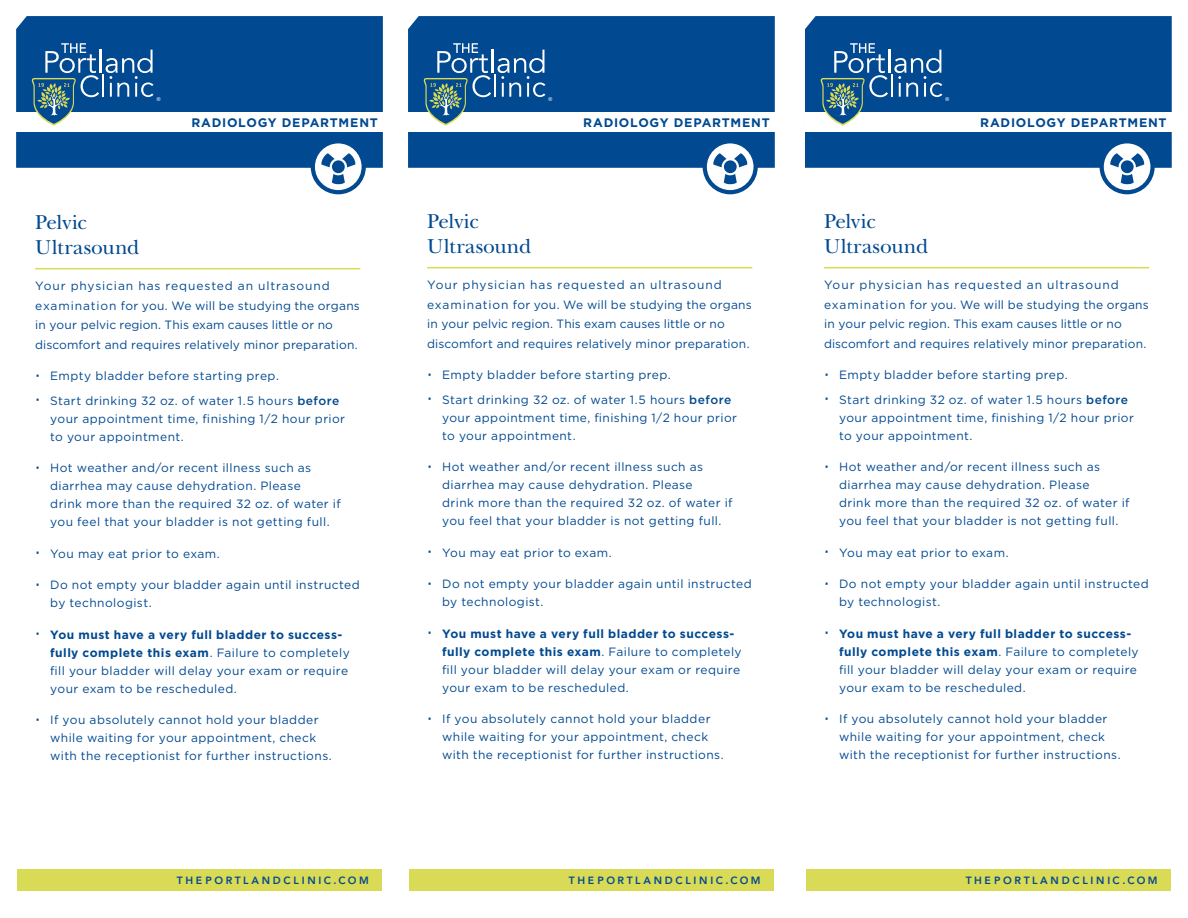
<style>
.page{position:relative;width:1188px;height:918px;background:#fff}
.page>*{position:absolute;margin:0;border:0;box-sizing:border-box;transform-origin:0 0}
.Subheader{font:21px/25.5px "New Baskerville";color:#014990}
.body_text{font:700 12.3px "Gotham";letter-spacing:.06em;color:#014990}
.body_copy{font:12px/18px "Gotham";letter-spacing:.035em;color:#014990}
.t1{font:800 10.5px "Avenir";letter-spacing:.255em;color:#014990}
.t2{font:8.7px "Myriad";color:#fff}
.s1{font-size:21px}
.s2{font-weight:500}
.s3{font-weight:700}
</style>
<div class="page">
<hr style="left:35px;top:268px;width:325px;height:1px;background:#d9da55">
<hr style="left:427px;top:267px;width:325px;height:1px;background:#d9da55">
<hr style="left:824px;top:267px;width:325px;height:1px;background:#d9da55">
<div style="left:16px;top:16px;width:367px;height:152px;background:#014990"></div>
<div style="left:408px;top:16px;width:367px;height:152px;background:#014990"></div>
<div style="left:805px;top:16px;width:367px;height:152px;background:#014990"></div>
<svg style="left:313px;top:141px;width:51px;height:51px"></svg>
<div style="left:311px;top:139px;width:55px;height:55px;border:4px solid #014990;border-radius:50%"></div>
<svg style="left:332px;top:174px;width:13px;height:10px"></svg>
<div style="left:332px;top:160px;width:13px;height:13px;background:#014990;border-radius:50%"></div>
<svg style="left:321px;top:153px;width:14px;height:14px"></svg>
<svg style="left:342px;top:153px;width:14px;height:14px"></svg>
<svg style="left:705px;top:141px;width:51px;height:51px"></svg>
<div style="left:703px;top:139px;width:55px;height:55px;border:4px solid #014990;border-radius:50%"></div>
<svg style="left:724px;top:174px;width:13px;height:10px"></svg>
<div style="left:724px;top:160px;width:13px;height:13px;background:#014990;border-radius:50%"></div>
<svg style="left:713px;top:153px;width:14px;height:14px"></svg>
<svg style="left:734px;top:153px;width:14px;height:14px"></svg>
<svg style="left:1102px;top:141px;width:51px;height:51px"></svg>
<div style="left:1100px;top:139px;width:55px;height:55px;border:4px solid #014990;border-radius:50%"></div>
<svg style="left:1121px;top:174px;width:13px;height:10px"></svg>
<div style="left:1121px;top:160px;width:13px;height:13px;background:#014990;border-radius:50%"></div>
<svg style="left:1110px;top:153px;width:14px;height:14px"></svg>
<svg style="left:1131px;top:153px;width:14px;height:14px"></svg>
<div style="left:16px;top:112px;width:369px;height:20px;background:#fff"></div>
<div style="left:408px;top:112px;width:368px;height:20px;background:#fff"></div>
<div style="left:805px;top:112px;width:368px;height:20px;background:#fff"></div>
<hr style="left:100px;top:50px;width:2px;height:23px;background:#fff">
<hr style="left:102px;top:74px;width:2px;height:23px;background:#fff">
<svg style="left:106px;top:50px;width:48px;height:47px;background:#346da6"></svg>
<svg style="left:31px;top:43px;width:68px;height:83px"></svg>
<hr style="left:491px;top:50px;width:3px;height:23px;background:#fff">
<hr style="left:494px;top:74px;width:2px;height:23px;background:#fff">
<svg style="left:497px;top:50px;width:48px;height:47px;background:#346da6"></svg>
<svg style="left:423px;top:43px;width:68px;height:83px"></svg>
<hr style="left:888px;top:50px;width:2px;height:23px;background:#fff">
<hr style="left:891px;top:74px;width:2px;height:23px;background:#fff">
<svg style="left:894px;top:50px;width:48px;height:47px;background:#346da6"></svg>
<svg style="left:820px;top:43px;width:68px;height:83px"></svg>
<div style="left:17px;top:869px;width:364px;height:22px;background:#d9da55"></div>
<div style="left:409px;top:869px;width:364px;height:22px;background:#d9da55"></div>
<div style="left:806px;top:869px;width:364px;height:22px;background:#d9da55"></div>
<p class="t2" style="left:156px;top:96px;width:6px">®</p>
<p class="t2" style="left:548px;top:96px;width:6px">®</p>
<p class="t2" style="left:945px;top:96px;width:6px">®</p>
<p class="body_text" style="left:191px;top:115px;width:188px">RADIOLOGY DEPARTMENT</p>
<p class="body_text" style="left:583px;top:115px;width:188px">RADIOLOGY DEPARTMENT</p>
<p class="body_text" style="left:980px;top:115px;width:188px">RADIOLOGY DEPARTMENT</p>
<p class="Subheader" style="left:35px;top:210px;width:106px">Pelvic<br>Ultrasound</p>
<p class="body_copy" style="left:35px;top:276px;width:326px;line-height:19.5px">Your physician has requested an ultrasound examination for you. We will be studying the organs in your pelvic region. This exam causes little or no discomfort and requires relatively minor preparation.</p>
<p class="body_copy" style="left:35px;top:367px;width:245px"><span class="s1">·</span> Empty bladder before starting prep.</p>
<p class="body_copy" style="left:50px;top:391px;width:296px;text-indent:-15px"><span class="s1">·</span> Start drinking 32 oz. of water 1.5 hours <span class="s2">before </span>your appointment time, finishing 1/2 hour prior to your appointment.</p>
<p class="body_copy" style="left:50px;top:459px;width:292px;text-indent:-15px"><span class="s1">·</span> Hot weather and/or recent illness such as diarrhea may cause dehydration. Please<br>drink more than the required 32 oz. of water if you feel that your bladder is not getting full.</p>
<p class="body_copy" style="left:35px;top:544px;width:186px"><span class="s1">·</span> You may eat prior to exam.</p>
<p class="body_copy" style="left:50px;top:576px;width:311px;text-indent:-15px"><span class="s1">·</span> Do not empty your bladder again until instructed by technologist.</p>
<p class="body_copy" style="left:50px;top:625px;width:301px;text-indent:-15px"><span class="s1">·</span> <span class="s3">You must have a very full bladder to success&shy;fully complete this exam</span>. Failure to completely fill your bladder will delay your exam or require your exam to be rescheduled.</p>
<p class="body_copy" style="left:50px;top:711px;width:283px;text-indent:-15px"><span class="s1">·</span> If you absolutely cannot hold your bladder while waiting for your appointment, check with the receptionist for further instructions.</p>
<p class="Subheader" style="left:427px;top:209px;width:106px">Pelvic<br>Ultrasound</p>
<p class="body_copy" style="left:427px;top:275px;width:326px;line-height:19.5px">Your physician has requested an ultrasound examination for you. We will be studying the organs in your pelvic region. This exam causes little or no discomfort and requires relatively minor preparation.</p>
<p class="body_copy" style="left:427px;top:366px;width:245px"><span class="s1">·</span> Empty bladder before starting prep.</p>
<p class="body_copy" style="left:442px;top:390px;width:296px;text-indent:-15px"><span class="s1">·</span> Start drinking 32 oz. of water 1.5 hours <span class="s2">before </span>your appointment time, finishing 1/2 hour prior to your appointment.</p>
<p class="body_copy" style="left:442px;top:458px;width:292px;text-indent:-15px"><span class="s1">·</span> Hot weather and/or recent illness such as diarrhea may cause dehydration. Please<br>drink more than the required 32 oz. of water if you feel that your bladder is not getting full.</p>
<p class="body_copy" style="left:427px;top:543px;width:186px"><span class="s1">·</span> You may eat prior to exam.</p>
<p class="body_copy" style="left:442px;top:575px;width:311px;text-indent:-15px"><span class="s1">·</span> Do not empty your bladder again until instructed by technologist.</p>
<p class="body_copy" style="left:442px;top:624px;width:301px;text-indent:-15px"><span class="s1">·</span> <span class="s3">You must have a very full bladder to success&shy;fully complete this exam</span>. Failure to completely fill your bladder will delay your exam or require your exam to be rescheduled.</p>
<p class="body_copy" style="left:442px;top:710px;width:283px;text-indent:-15px"><span class="s1">·</span> If you absolutely cannot hold your bladder while waiting for your appointment, check with the receptionist for further instructions.</p>
<p class="Subheader" style="left:824px;top:209px;width:106px">Pelvic<br>Ultrasound</p>
<p class="body_copy" style="left:824px;top:275px;width:326px;line-height:19.5px">Your physician has requested an ultrasound examination for you. We will be studying the organs in your pelvic region. This exam causes little or no discomfort and requires relatively minor preparation.</p>
<p class="body_copy" style="left:824px;top:366px;width:245px"><span class="s1">·</span> Empty bladder before starting prep.</p>
<p class="body_copy" style="left:839px;top:390px;width:296px;text-indent:-15px"><span class="s1">·</span> Start drinking 32 oz. of water 1.5 hours <span class="s2">before </span>your appointment time, finishing 1/2 hour prior to your appointment.</p>
<p class="body_copy" style="left:839px;top:458px;width:292px;text-indent:-15px"><span class="s1">·</span> Hot weather and/or recent illness such as diarrhea may cause dehydration. Please<br>drink more than the required 32 oz. of water if you feel that your bladder is not getting full.</p>
<p class="body_copy" style="left:824px;top:543px;width:186px"><span class="s1">·</span> You may eat prior to exam.</p>
<p class="body_copy" style="left:839px;top:575px;width:311px;text-indent:-15px"><span class="s1">·</span> Do not empty your bladder again until instructed by technologist.</p>
<p class="body_copy" style="left:839px;top:624px;width:301px;text-indent:-15px"><span class="s1">·</span> <span class="s3">You must have a very full bladder to success&shy;fully complete this exam</span>. Failure to completely fill your bladder will delay your exam or require your exam to be rescheduled.</p>
<p class="body_copy" style="left:839px;top:710px;width:283px;text-indent:-15px"><span class="s1">·</span> If you absolutely cannot hold your bladder while waiting for your appointment, check with the receptionist for further instructions.</p>
<p class="t1" style="left:177px;top:872px;width:193px">THEPORTLANDCLINIC.COM</p>
<p class="t1" style="left:569px;top:872px;width:193px">THEPORTLANDCLINIC.COM</p>
<p class="t1" style="left:966px;top:872px;width:193px">THEPORTLANDCLINIC.COM</p>
</div>
